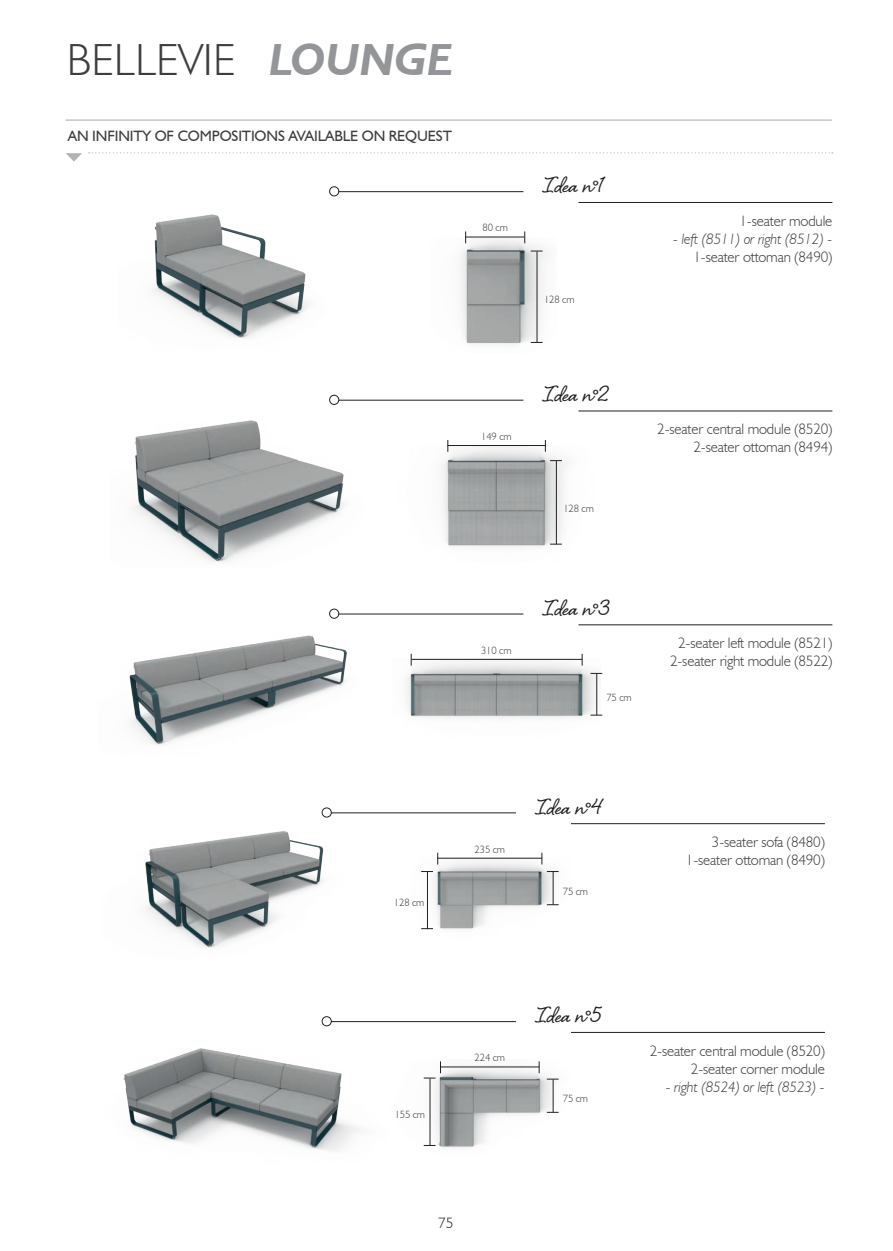
<style>
.page{position:relative;width:893px;height:1251px;background:#fff}
.page>*{position:absolute;margin:0;border:0;box-sizing:border-box;transform-origin:0 0}
.t1{font:300 45px "Humanist 521 BT";color:#3e3e3f}
.t2{font:28.5px "Shelby";color:#231f20}
.t3{font:300 15px/18px "Humanist 521 BT";letter-spacing:-.01em;color:#3e3e3f;text-align:right}
.t4{font:italic 300 15px "Humanist 521 BT";letter-spacing:-.01em;color:#3e3e3f}
.t5{font:15px "Humanist 521 BT";letter-spacing:-.01em;color:#3e3e3f}
.t6{font:300 15px "Humanist 521 BT";color:#231f20}
.t7{font:300 10.5px "Humanist 521 BT";letter-spacing:-.01em;color:#3e3e3f}
.s1{font-weight:700;font-style:italic;color:#939598}
</style>
<div class="page">
<svg style="left:89px;top:152px;width:744px;height:1px"></svg>
<hr style="left:66px;top:119px;width:766px;height:2px;background:#b2b3b7">
<svg style="left:66px;top:153px;width:16px;height:9px"></svg>
<img style="left:153px;top:214px;width:156px;height:125px">
<hr style="left:338px;top:191px;width:185px;height:1px;background:#231f20">
<div style="left:329px;top:186px;width:10px;height:10px;border:1px solid #231f20;border-radius:50%"></div>
<hr style="left:578px;top:202px;width:254px;height:1px;background:#231f20">
<img style="left:460px;top:237px;width:88px;height:108px">
<hr style="left:466px;top:236px;width:58px;height:1px;background:#231f20">
<svg style="left:524px;top:231px;width:1px;height:12px"></svg>
<svg style="left:465px;top:231px;width:1px;height:12px"></svg>
<hr style="left:537px;top:251px;width:1px;height:91px;background:#231f20">
<svg style="left:531px;top:342px;width:12px;height:1px"></svg>
<svg style="left:531px;top:250px;width:12px;height:1px"></svg>
<img style="left:134px;top:402px;width:211px;height:160px">
<hr style="left:338px;top:400px;width:185px;height:1px;background:#231f20">
<div style="left:329px;top:395px;width:10px;height:10px;border:1px solid #231f20;border-radius:50%"></div>
<hr style="left:578px;top:410px;width:254px;height:1px;background:#231f20">
<img style="left:442px;top:446px;width:126px;height:102px">
<hr style="left:447px;top:445px;width:98px;height:1px;background:#231f20">
<hr style="left:556px;top:461px;width:1px;height:83px;background:#231f20">
<svg style="left:550px;top:543px;width:12px;height:1px"></svg>
<svg style="left:550px;top:460px;width:12px;height:1px"></svg>
<img style="left:129px;top:618px;width:218px;height:127px">
<hr style="left:338px;top:613px;width:185px;height:1px;background:#231f20">
<div style="left:329px;top:608px;width:10px;height:10px;border:1px solid #231f20;border-radius:50%"></div>
<hr style="left:578px;top:624px;width:254px;height:1px;background:#231f20">
<img style="left:406px;top:658px;width:195px;height:61px">
<hr style="left:412px;top:659px;width:170px;height:1px;background:#231f20">
<svg style="left:582px;top:653px;width:1px;height:12px"></svg>
<svg style="left:411px;top:653px;width:1px;height:12px"></svg>
<hr style="left:596px;top:673px;width:1px;height:42px;background:#231f20">
<svg style="left:590px;top:714px;width:12px;height:1px"></svg>
<svg style="left:590px;top:673px;width:12px;height:1px"></svg>
<img style="left:145px;top:817px;width:184px;height:131px">
<hr style="left:331px;top:812px;width:185px;height:1px;background:#231f20">
<div style="left:322px;top:807px;width:10px;height:10px;border:1px solid #231f20;border-radius:50%"></div>
<hr style="left:571px;top:823px;width:254px;height:1px;background:#231f20">
<img style="left:421px;top:857px;width:138px;height:73px">
<hr style="left:437px;top:857px;width:105px;height:1px;background:#231f20">
<svg style="left:541px;top:852px;width:1px;height:12px"></svg>
<svg style="left:437px;top:852px;width:1px;height:12px"></svg>
<hr style="left:553px;top:871px;width:1px;height:33px;background:#231f20">
<svg style="left:547px;top:904px;width:12px;height:1px"></svg>
<hr style="left:427px;top:871px;width:1px;height:57px;background:#231f20">
<svg style="left:421px;top:928px;width:12px;height:1px"></svg>
<img style="left:123px;top:1026px;width:238px;height:125px">
<hr style="left:331px;top:1020px;width:185px;height:1px;background:#231f20">
<div style="left:322px;top:1016px;width:10px;height:9px;border:1px solid #231f20;border-radius:50%"></div>
<hr style="left:571px;top:1031px;width:254px;height:1px;background:#231f20">
<img style="left:423px;top:1061px;width:136px;height:87px">
<hr style="left:441px;top:1066px;width:98px;height:1px;background:#231f20">
<hr style="left:553px;top:1079px;width:1px;height:32px;background:#231f20">
<svg style="left:547px;top:1111px;width:12px;height:1px"></svg>
<svg style="left:547px;top:1078px;width:12px;height:1px"></svg>
<hr style="left:430px;top:1078px;width:1px;height:67px;background:#231f20">
<svg style="left:424px;top:1144px;width:12px;height:1px"></svg>
<svg style="left:424px;top:1061px;width:17px;height:17px"></svg>
<h1 class="t1" style="left:67px;top:32px;width:388px">BELLEVIE <span class="s1">LOUNGE</span></h1>
<p class="t5" style="left:68px;top:127px;width:385px">AN INFINITY OF COMPOSITIONS AVAILABLE ON REQUEST</p>
<p class="t7" style="left:483px;top:221px;width:27px">80 cm</p>
<h2 class="t2" style="left:543px;top:166px;width:63px">Idea n°1</h2>
<p class="t7" style="left:544px;top:293px;width:32px">128 cm</p>
<p class="t7" style="left:481px;top:430px;width:32px">149 cm</p>
<h2 class="t2" style="left:543px;top:374px;width:68px">Idea n°2</h2>
<p class="t7" style="left:563px;top:501px;width:32px">128 cm</p>
<p class="t3" style="left:739px;top:211px;width:94px">1-seater module</p>
<p class="t4" style="left:673px;top:229px;width:161px">- left (8511) or right (8512) -</p>
<p class="t3" style="left:693px;top:247px;width:140px">1-seater ottoman (8490)</p>
<p class="t3" style="left:657px;top:419px;width:177px">2-seater central module (8520)<br>2-seater ottoman (8494)</p>
<p class="t7" style="left:481px;top:643px;width:32px">310 cm</p>
<h2 class="t2" style="left:543px;top:588px;width:69px">Idea n°3</h2>
<p class="t7" style="left:606px;top:690px;width:27px">75 cm</p>
<p class="t3" style="left:670px;top:633px;width:164px;text-align:center">2-seater left module (8521)<br>2-seater right module (8522)</p>
<p class="t7" style="left:394px;top:895px;width:32px">128 cm</p>
<p class="t7" style="left:475px;top:842px;width:32px">235 cm</p>
<h2 class="t2" style="left:535px;top:787px;width:70px">Idea n°4</h2>
<p class="t7" style="left:563px;top:884px;width:27px">75 cm</p>
<p class="t3" style="left:686px;top:832px;width:140px">3-seater sofa (8480)<br>1-seater ottoman (8490)</p>
<p class="t7" style="left:395px;top:1108px;width:32px">155 cm</p>
<p class="t7" style="left:475px;top:1051px;width:32px">224 cm</p>
<h2 class="t2" style="left:535px;top:995px;width:68px">Idea n°5</h2>
<p class="t7" style="left:563px;top:1091px;width:27px">75 cm</p>
<p class="t6" style="left:438px;top:1213px;width:17px">75</p>
<p class="t3" style="left:650px;top:1040px;width:177px">2-seater central module (8520)<br>2-seater corner module</p>
<p class="t4" style="left:666px;top:1077px;width:161px">- right (8524) or left (8523) -</p>
</div>
